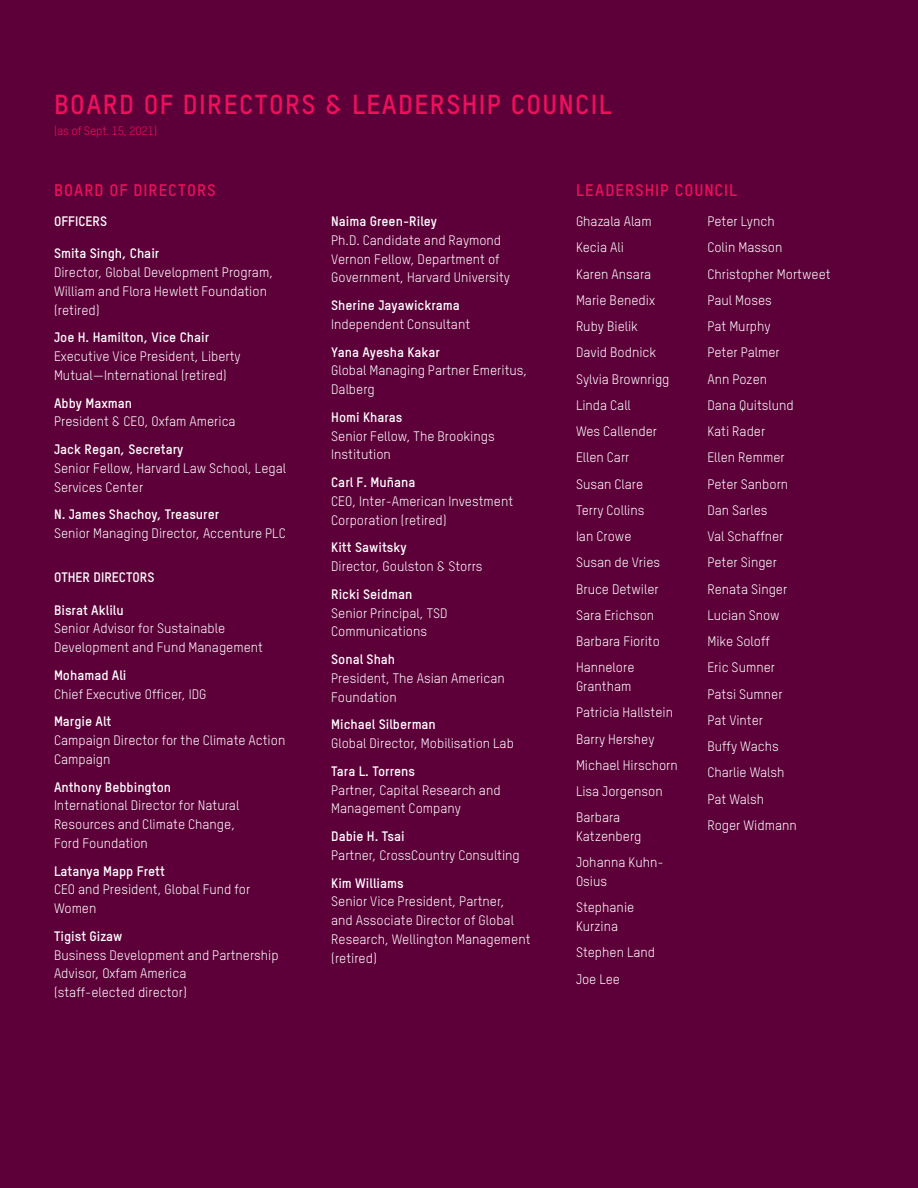
<style>
.page{position:relative;width:918px;height:1188px;background:#5d0039}
.page>*{position:absolute;margin:0;border:0;box-sizing:border-box;transform-origin:0 0}
.t1{font:700 27px "Oxfam TSTARPRO";letter-spacing:.05em;color:#ed105b}
.Board__Category{font:700 16.5px "Oxfam TSTARPRO";letter-spacing:.055em;color:#ed105b}
.t2{font:13.5px/18.8px "Oxfam TSTARPRO";color:#fff}
.t3{font:700 13.5px "Oxfam TSTARPRO";color:#fff}
.t4{font:12px "Oxfam TSTARPRO";letter-spacing:-.015em;color:#ed105b}
</style>
<div class="page">
<p class="t1" style="left:54px;top:88px;width:559px">BOARD OF DIRECTORS &amp; LEADERSHIP COUNCIL</p>
<p class="t4" style="left:54px;top:124px;width:105px">(as of Sept. 15, 2021)</p>
<p class="Board__Category" style="left:54px;top:180px;width:163px">BOARD OF DIRECTORS</p>
<p class="t3" style="left:54px;top:213px;width:55px">OFFICERS</p>
<p class="t3" style="left:54px;top:245px;width:107px">Smita Singh, Chair</p>
<p class="t2" style="left:54px;top:263px;width:221px">Director, Global Development Program,<br>William and Flora Hewlett Foundation (retired)</p>
<p class="t3" style="left:54px;top:329px;width:157px">Joe H. Hamilton, Vice Chair</p>
<p class="t2" style="left:54px;top:347px;width:188px">Executive Vice President, Liberty<br>Mutual—International (retired)</p>
<p class="t3" style="left:54px;top:395px;width:80px">Abby Maxman</p>
<p class="t2" style="left:54px;top:412px;width:183px">President &amp; CEO, Oxfam America</p>
<p class="t3" style="left:54px;top:441px;width:131px">Jack Regan, Secretary</p>
<p class="t2" style="left:54px;top:459px;width:234px">Senior Fellow, Harvard Law School, Legal<br>Services Center</p>
<p class="t3" style="left:54px;top:506px;width:167px">N. James Shachoy, Treasurer</p>
<p class="t2" style="left:54px;top:524px;width:233px">Senior Managing Director, Accenture PLC</p>
<p class="t3" style="left:54px;top:569px;width:102px">OTHER DIRECTORS</p>
<p class="t3" style="left:54px;top:602px;width:71px">Bisrat Aklilu</p>
<p class="t2" style="left:54px;top:619px;width:211px">Senior Advisor for Sustainable<br>Development and Fund Management</p>
<p class="t3" style="left:54px;top:667px;width:74px">Mohamad Ali</p>
<p class="t2" style="left:54px;top:684px;width:154px">Chief Executive Officer, IDG</p>
<p class="t3" style="left:54px;top:713px;width:59px">Margie Alt</p>
<p class="t2" style="left:54px;top:731px;width:233px">Campaign Director for the Climate Action<br>Campaign</p>
<p class="t3" style="left:54px;top:779px;width:119px">Anthony Bebbington</p>
<p class="t2" style="left:54px;top:796px;width:187px">International Director for Natural<br>Resources and Climate Change,<br>Ford Foundation</p>
<p class="t3" style="left:54px;top:863px;width:112px">Latanya Mapp Frett</p>
<p class="t2" style="left:54px;top:880px;width:198px">CEO and President, Global Fund for<br>Women</p>
<p class="t3" style="left:54px;top:928px;width:70px">Tigist Gizaw</p>
<p class="t2" style="left:54px;top:945px;width:226px">Business Development and Partnership<br>Advisor, Oxfam America<br>(staff-elected director)</p>
<p class="t3" style="left:331px;top:213px;width:107px">Naima Green-Riley</p>
<p class="t2" style="left:331px;top:231px;width:180px">Ph.D. Candidate and Raymond<br>Vernon Fellow, Department of<br>Government, Harvard University</p>
<p class="t3" style="left:331px;top:297px;width:130px">Sherine Jayawickrama</p>
<p class="t2" style="left:331px;top:315px;width:140px">Independent Consultant</p>
<p class="t3" style="left:331px;top:344px;width:110px">Yana Ayesha Kakar</p>
<p class="t2" style="left:331px;top:361px;width:198px">Global Managing Partner Emeritus,<br>Dalberg</p>
<p class="t3" style="left:331px;top:409px;width:73px">Homi Kharas</p>
<p class="t2" style="left:331px;top:426px;width:165px">Senior Fellow, The Brookings<br>Institution</p>
<p class="t3" style="left:331px;top:474px;width:86px">Carl F. Muñana</p>
<p class="t2" style="left:331px;top:492px;width:183px">CEO, Inter-American Investment<br>Corporation (retired)</p>
<p class="t3" style="left:331px;top:539px;width:77px">Kitt Sawitsky</p>
<p class="t2" style="left:331px;top:557px;width:153px">Director, Goulston &amp; Storrs</p>
<p class="t3" style="left:331px;top:586px;width:83px">Ricki Seidman</p>
<p class="t2" style="left:331px;top:603px;width:118px">Senior Principal, TSD<br>Communications</p>
<p class="t3" style="left:331px;top:651px;width:66px">Sonal Shah</p>
<p class="t2" style="left:331px;top:669px;width:175px">President, The Asian American<br>Foundation</p>
<p class="t3" style="left:331px;top:716px;width:106px">Michael Silberman</p>
<p class="t2" style="left:331px;top:734px;width:184px">Global Director, Mobilisation Lab</p>
<p class="t3" style="left:331px;top:763px;width:85px">Tara L. Torrens</p>
<p class="t2" style="left:331px;top:780px;width:171px">Partner, Capital Research and<br>Management Company</p>
<p class="t3" style="left:331px;top:828px;width:75px">Dabie H. Tsai</p>
<p class="t2" style="left:331px;top:846px;width:190px">Partner, CrossCountry Consulting</p>
<p class="t3" style="left:331px;top:875px;width:74px">Kim Williams</p>
<p class="t2" style="left:331px;top:892px;width:201px">Senior Vice President, Partner,<br>and Associate Director of Global<br>Research, Wellington Management (retired)</p>
<p class="Board__Category" style="left:576px;top:180px;width:163px">LEADERSHIP COUNCIL</p>
<p class="t2" style="left:707px;top:212px;width:69px">Peter Lynch</p>
<p class="t2" style="left:707px;top:238px;width:76px">Colin Masson</p>
<p class="t2" style="left:707px;top:264px;width:125px">Christopher Mortweet</p>
<p class="t2" style="left:707px;top:291px;width:66px">Paul Moses</p>
<p class="t2" style="left:707px;top:317px;width:65px">Pat Murphy</p>
<p class="t2" style="left:707px;top:343px;width:74px">Peter Palmer</p>
<p class="t2" style="left:707px;top:369px;width:61px">Ann Pozen</p>
<p class="t2" style="left:707px;top:396px;width:88px">Dana Quitslund</p>
<p class="t2" style="left:707px;top:422px;width:59px">Kati Rader</p>
<p class="t2" style="left:707px;top:448px;width:79px">Ellen Remmer</p>
<p class="t2" style="left:707px;top:474px;width:82px">Peter Sanborn</p>
<p class="t2" style="left:707px;top:501px;width:62px">Dan Sarles</p>
<p class="t2" style="left:707px;top:527px;width:78px">Val Schaffner</p>
<p class="t2" style="left:707px;top:553px;width:71px">Peter Singer</p>
<p class="t2" style="left:707px;top:579px;width:81px">Renata Singer</p>
<p class="t2" style="left:707px;top:606px;width:74px">Lucian Snow</p>
<p class="t2" style="left:707px;top:632px;width:64px">Mike Soloff</p>
<p class="t2" style="left:707px;top:658px;width:69px">Eric Sumner</p>
<p class="t2" style="left:707px;top:684px;width:77px">Patsi Sumner</p>
<p class="t2" style="left:707px;top:711px;width:57px">Pat Vinter</p>
<p class="t2" style="left:707px;top:737px;width:73px">Buffy Wachs</p>
<p class="t2" style="left:707px;top:763px;width:79px">Charlie Walsh</p>
<p class="t2" style="left:707px;top:789px;width:58px">Pat Walsh</p>
<p class="t2" style="left:707px;top:816px;width:91px">Roger Widmann</p>
<p class="t2" style="left:576px;top:212px;width:77px">Ghazala Alam</p>
<p class="t2" style="left:576px;top:238px;width:49px">Kecia Ali</p>
<p class="t2" style="left:576px;top:264px;width:77px">Karen Ansara</p>
<p class="t2" style="left:576px;top:291px;width:81px">Marie Benedix</p>
<p class="t2" style="left:576px;top:317px;width:64px">Ruby Bielik</p>
<p class="t2" style="left:576px;top:343px;width:82px">David Bodnick</p>
<p class="t2" style="left:576px;top:369px;width:95px">Sylvia Brownrigg</p>
<p class="t2" style="left:576px;top:396px;width:56px">Linda Call</p>
<p class="t2" style="left:576px;top:422px;width:83px">Wes Callender</p>
<p class="t2" style="left:576px;top:448px;width:55px">Ellen Carr</p>
<p class="t2" style="left:576px;top:474px;width:69px">Susan Clare</p>
<p class="t2" style="left:576px;top:501px;width:70px">Terry Collins</p>
<p class="t2" style="left:576px;top:527px;width:57px">Ian Crowe</p>
<p class="t2" style="left:576px;top:553px;width:86px">Susan de Vries</p>
<p class="t2" style="left:576px;top:579px;width:84px">Bruce Detwiler</p>
<p class="t2" style="left:576px;top:606px;width:80px">Sara Erichson</p>
<p class="t2" style="left:576px;top:632px;width:85px">Barbara Fiorito</p>
<p class="t2" style="left:576px;top:658px;width:60px">Hannelore<br>Grantham</p>
<p class="t2" style="left:576px;top:703px;width:99px">Patricia Hallstein</p>
<p class="t2" style="left:576px;top:729px;width:80px">Barry Hershey</p>
<p class="t2" style="left:576px;top:756px;width:103px">Michael Hirschorn</p>
<p class="t2" style="left:576px;top:782px;width:88px">Lisa Jorgenson</p>
<p class="t2" style="left:576px;top:808px;width:67px">Barbara<br>Katzenberg</p>
<p class="t2" style="left:576px;top:853px;width:89px">Johanna Kuhn-<br>Osius</p>
<p class="t2" style="left:576px;top:898px;width:60px">Stephanie<br>Kurzina</p>
<p class="t2" style="left:576px;top:943px;width:81px">Stephen Land</p>
<p class="t2" style="left:576px;top:969px;width:46px">Joe Lee</p>
</div>
